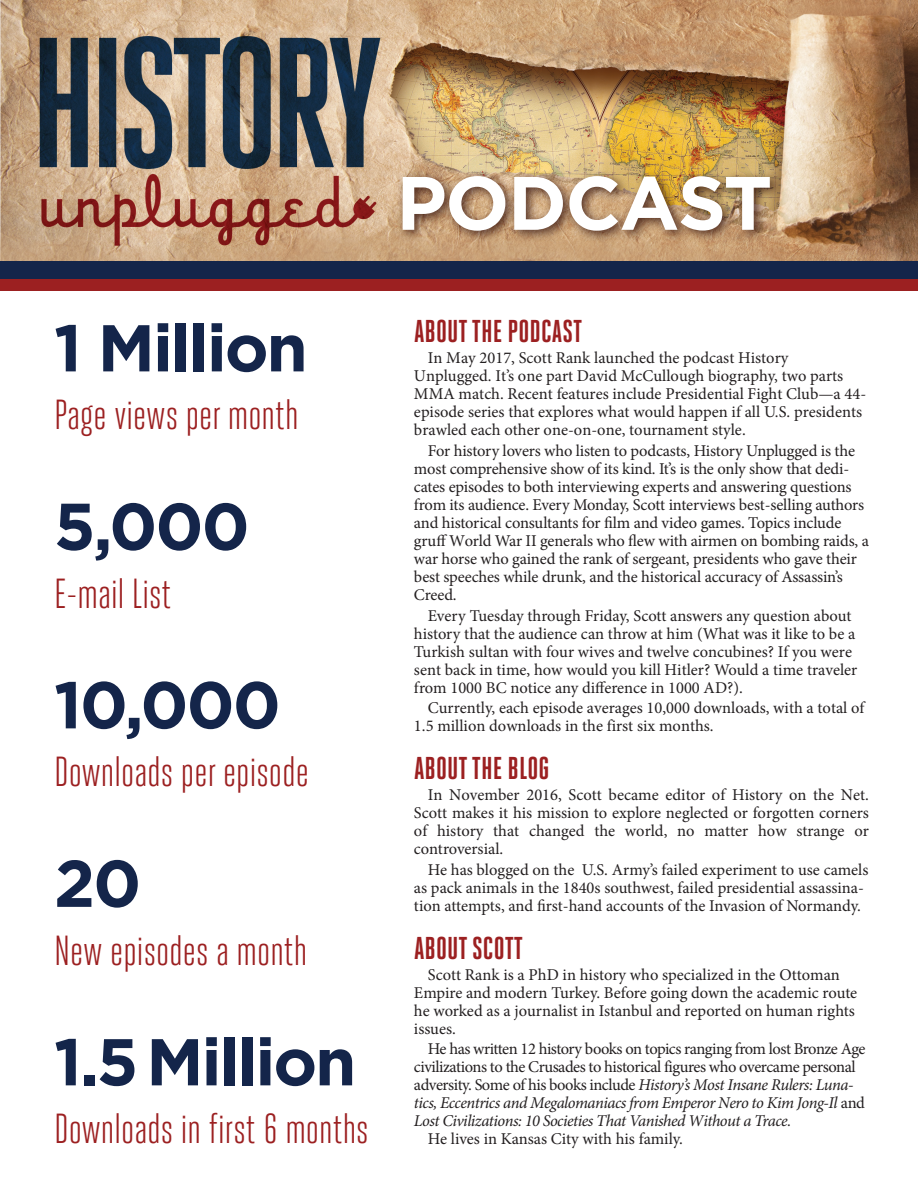
<style>
.page{position:relative;width:918px;height:1188px;background:#fff}
.page>*{position:absolute;margin:0;border:0;box-sizing:border-box;transform-origin:0 0}
.t1{font:700 75.45px "Gotham";letter-spacing:-.02em;color:#fff}
.t2{font:700 66px "Gotham";letter-spacing:-.03em;color:#14254a}
.t3{font:42px "Heroic Condensed";color:#9c2021}
.t4{font:700 31.5px "Heroic Condensed";color:#9c2021}
.t5{font:16.5px/18px "Minion Pro";letter-spacing:-.005em;color:#231f20}
.t6{font:16.5px/18px "Minion Pro";letter-spacing:-.03em;color:#231f20}
.s1{font-style:italic}
</style>
<div class="page">
<img style="left:0;top:0;width:918px;height:261px">
<div style="left:396px;top:170px;width:387px;height:74px;background:#240201;opacity:.75"></div>
<div style="left:0;top:261px;width:918px;height:22px;background:#14254a"></div>
<div style="left:0;top:279px;width:918px;height:11px;background:#9c2021"></div>
<h2 class="t2" style="left:54px;top:304px;width:255px">1 Million</h2>
<h3 class="t3" style="left:54px;top:392px;width:246px">Page views per month</h3>
<h2 class="t2" style="left:54px;top:483px;width:197px">5,000</h2>
<h3 class="t3" style="left:54px;top:570px;width:119px">E-mail List</h3>
<h2 class="t2" style="left:54px;top:661px;width:228px">10,000</h2>
<h3 class="t3" style="left:54px;top:749px;width:256px">Downloads per episode</h3>
<h2 class="t2" style="left:54px;top:840px;width:89px">20</h2>
<h3 class="t3" style="left:54px;top:927px;width:255px">New episodes a month</h3>
<h2 class="t2" style="left:54px;top:1018px;width:304px">1.5 Million</h2>
<h3 class="t3" style="left:54px;top:1106px;width:316px">Downloads in first 6 months</h3>
<h1 class="t1" style="left:396px;top:153px;width:378px">PODCAST</h1>
<h3 class="t4" style="left:414px;top:314px;width:170px">ABOUT THE PODCAST</h3>
<p class="t5" style="left:414px;top:349px;width:454px;text-indent:14px">In May 2017, Scott Rank launched the podcast History Unplugged. It’s one part David McCullough biography, two parts MMA match. Recent features include Presidential Fight Club—a 44- episode series that explores what would happen if all U.S. presidents brawled each other one-on-one, tournament style.</p>
<p class="t5" style="left:414px;top:442px;width:456px;text-indent:14px">For history lovers who listen to podcasts, History Unplugged is the most comprehensive show of its kind. It’s is the only show that dedi&shy;cates episodes to both interviewing experts and answering questions from its audience. Every Monday, Scott interviews best-selling authors and historical consultants for film and video games. Topics include gruff World War II generals who flew with airmen on bombing raids, a war horse who gained the rank of sergeant, presidents who gave their best speeches while drunk, and the historical accuracy of Assassin’s Creed.</p>
<p class="t5" style="left:414px;top:606px;width:445px;text-indent:14px">Every Tuesday through Friday, Scott answers any question about history that the audience can throw at him (What was it like to be a Turkish sultan with four wives and twelve concubines? If you were sent back in time, how would you kill Hitler? Would a time traveler from 1000 BC notice any difference in 1000 AD?).</p>
<p class="t5" style="left:414px;top:699px;width:452px;text-indent:14px">Currently, each episode averages 10,000 downloads, with a total of<br>1.5 million downloads in the first six months.</p>
<h3 class="t4" style="left:414px;top:751px;width:137px">ABOUT THE BLOG</h3>
<p class="t5" style="left:414px;top:786px;width:456px;text-align:justify;text-indent:14px">In November 2016, Scott became editor of History on the Net.<br>Scott makes it his mission to explore neglected or forgotten corners of history that changed the world, no matter how strange or controversial.</p>
<p class="t5" style="left:414px;top:861px;width:456px;text-indent:14px">He has blogged on the U.S. Army’s failed experiment to use camels as pack animals in the 1840s southwest, failed presidential assassina&shy;tion attempts, and first-hand accounts of the Invasion of Normandy.</p>
<h3 class="t4" style="left:414px;top:931px;width:111px">ABOUT SCOTT</h3>
<p class="t5" style="left:414px;top:965px;width:445px;text-indent:14px">Scott Rank is a PhD in history who specialized in the Ottoman Empire and modern Turkey. Before going down the academic route he worked as a journalist in Istanbul and reported on human rights issues.</p>
<p class="t6" style="left:414px;top:1040px;width:453px;text-indent:14px">He has written 12 history books on topics ranging from lost Bronze Age civilizations to the Crusades to historical figures who overcame personal adversity. Some of his books include <span class="s1">History’s Most Insane Rulers: Luna&shy;tics, Eccentrics and Megalomaniacs from Emperor Nero to Kim Jong-Il</span> and <span class="s1">Lost Civilizations: 10 Societies That Vanished Without a Trace.</span></p>
<p class="t5" style="left:428px;top:1130px;width:257px">He lives in Kansas City with his family.</p>
</div>
